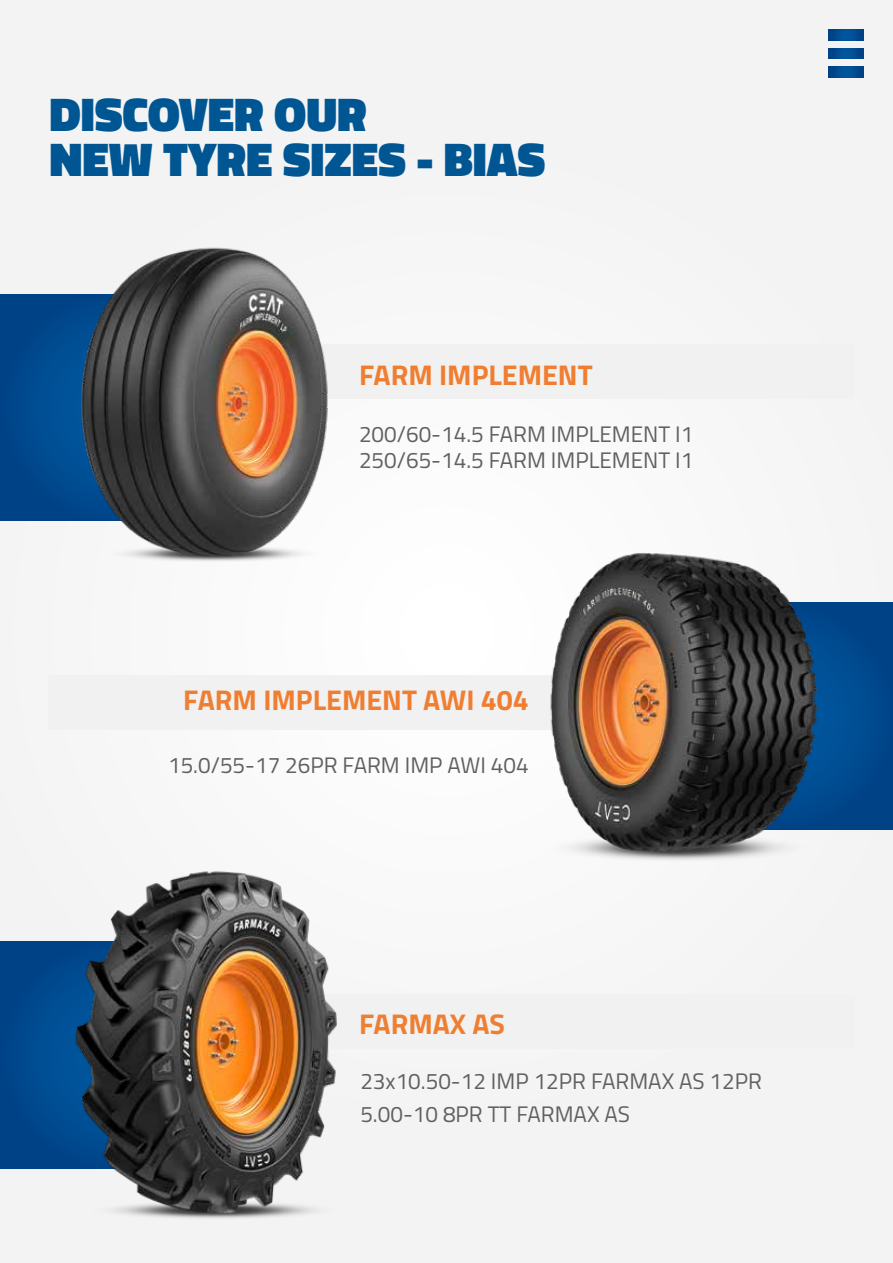
<style>
.page{position:relative;width:893px;height:1263px;background:#f3f3f3}
.page>*{position:absolute;margin:0;border:0;box-sizing:border-box;transform-origin:0 0}
.t1{font:900 48px/44.5px "Titillium Web";color:#005693}
.t2{font:700 28.5px "Titillium Web";color:#f07e31}
.t3{font:22.5px/26.4px "Titillium Web";color:#606060}
</style>
<div class="page">
<svg style="left:829px;top:30px;width:34px;height:11px"></svg>
<svg style="left:829px;top:67px;width:34px;height:11px"></svg>
<svg style="left:829px;top:48px;width:34px;height:11px"></svg>
<div style="left:0;top:294px;width:236px;height:227px;background:#00458a"></div>
<div style="left:670px;top:602px;width:223px;height:227px;background:#00478c"></div>
<img style="left:550px;top:553px;width:273px;height:307px">
<div style="left:0;top:942px;width:236px;height:226px;background:#00458a"></div>
<img style="left:65px;top:247px;width:263px;height:314px">
<img style="left:67px;top:871px;width:270px;height:348px">
<h1 class="t1" style="left:49px;top:92px;width:497px">DISCOVER OUR<br>NEW TYRE SIZES - BIAS</h1>
<p class="t2" style="left:359px;top:353px;width:235px">FARM IMPLEMENT</p>
<p class="t3" style="left:359px;top:420px;width:336px">200/60-14.5 FARM IMPLEMENT I1<br>250/65-14.5 FARM IMPLEMENT I1</p>
<p class="t2" style="left:183px;top:679px;width:347px">FARM IMPLEMENT AWI 404</p>
<p class="t3" style="left:168px;top:751px;width:362px">15.0/55-17 26PR FARM IMP AWI 404</p>
<p class="t2" style="left:359px;top:1002px;width:147px">FARMAX AS</p>
<p class="t3" style="left:360px;top:1064px;width:403px;line-height:32.4px">23x10.50-12 IMP 12PR FARMAX AS 12PR<br>5.00-10 8PR TT FARMAX AS</p>
</div>
